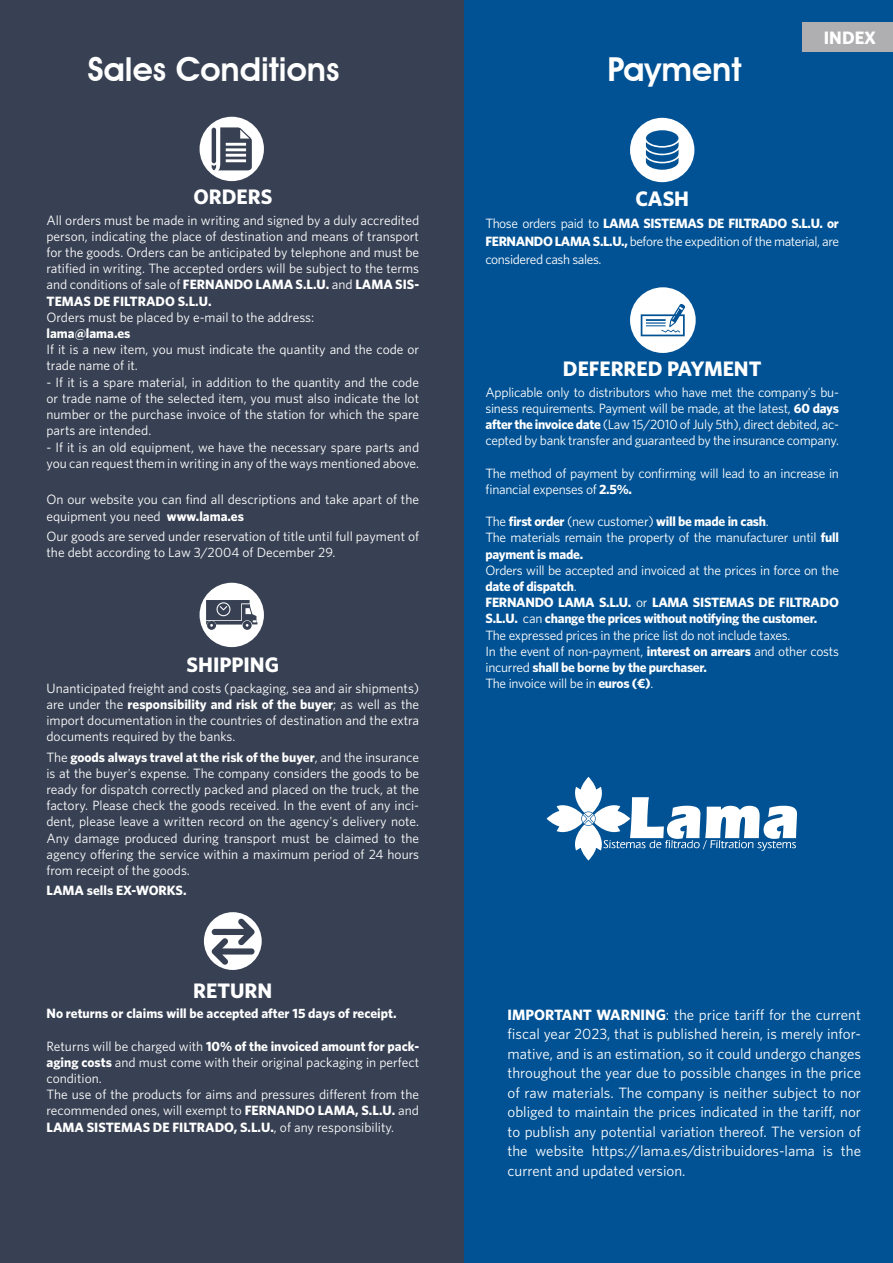
<style>
.page{position:relative;width:893px;height:1263px;background:#fff}
.page>*{position:absolute;margin:0;border:0;box-sizing:border-box;transform-origin:0 0}
.t1{font:600 33px "Avant Garde IT Cby BT";color:#fff}
.t2{font:700 21px "Whitney";color:#fff}
.t3{font:700 18px "Whitney";color:#fff}
.t4{font:15px/19.5px "Whitney";color:#fff;text-align:justify}
.t5{font:13.5px/16.2px "Whitney";color:#fff;text-align:justify}
.t6{font:13.5px/16.2px "Whitney";letter-spacing:-.02em;color:#fff}
.t7{font:700 13.5px "Whitney";color:#fff}
.s1{font-weight:700}
</style>
<div class="page">
<div style="left:463px;top:0;width:430px;height:1263px;background:#005294"></div>
<div style="left:0;top:0;width:463px;height:1263px;background:#384153"></div>
<svg style="left:547px;top:777px;width:250px;height:83px"></svg>
<svg style="left:630px;top:118px;width:64px;height:64px"></svg>
<svg style="left:630px;top:287px;width:66px;height:66px"></svg>
<svg style="left:200px;top:583px;width:64px;height:64px"></svg>
<div style="left:200px;top:117px;width:64px;height:64px;background:#fff;border-radius:50%"></div>
<svg style="left:212px;top:127px;width:40px;height:44px"></svg>
<div style="left:204px;top:912px;width:58px;height:58px;background:#fff;border-radius:50%"></div>
<svg style="left:212px;top:918px;width:43px;height:47px"></svg>
<div style="left:803px;top:22px;width:90px;height:30px;background:#afaeb0"></div>
<h1 class="t1" style="left:88px;top:50px;width:253px">Sales Conditions</h1>
<h1 class="t1" style="left:607px;top:50px;width:136px">Payment</h1>
<h3 class="t3" style="left:815px;top:26px;width:54px">INDEX</h3>
<h3 class="t3" style="left:824px;top:26px;width:54px">INDEX</h3>
<h2 class="t2" style="left:193px;top:183px;width:80px">ORDERS</h2>
<p class="t5" style="left:46px;top:212px;width:374px">All orders must be made in writing and signed by a duly accredited person, indicating the place of destination and means of transport for the goods. Orders can be anticipated by telephone and must be ratified in writing. The accepted orders will be subject to the terms and conditions of sale of <span class="s1">FERNANDO LAMA S.L.U.</span> and <span class="s1">LAMA SIS-TEMAS DE FILTRADO S.L.U.</span></p>
<p class="t5" style="left:46px;top:309px;width:269px">Orders must be placed by e-mail to the address:</p>
<p class="t7" style="left:46px;top:324px;width:86px">lama@lama.es</p>
<p class="t5" style="left:46px;top:341px;width:374px">If it is a new item, you must indicate the quantity and the code or trade name of it.</p>
<p class="t5" style="left:46px;top:374px;width:374px">- If it is a spare material, in addition to the quantity and the code or trade name of the selected item, you must also indicate the lot number or the purchase invoice of the station for which the spare parts are intended.</p>
<p class="t5" style="left:46px;top:438px;width:374px">- If it is an old equipment, we have the necessary spare parts and you can request them in writing in any of the ways mentioned above.</p>
<p class="t5" style="left:46px;top:491px;width:374px">On our website you can find all descriptions and take apart of the equipment you need <span class="s1">www.lama.es</span></p>
<p class="t5" style="left:46px;top:528px;width:374px">Our goods are served under reservation of title until full payment of the debt according to Law 3/2004 of December 29.</p>
<h2 class="t2" style="left:187px;top:651px;width:94px">SHIPPING</h2>
<p class="t5" style="left:46px;top:679px;width:374px">Unanticipated freight and costs (packaging, sea and air shipments) are under the <span class="s1">responsibility and risk of the buyer</span>; as well as the import documentation in the countries of destination and the extra documents required by the banks.</p>
<p class="t5" style="left:46px;top:748px;width:374px">The <span class="s1">goods always travel at the risk of the buyer</span>, and the insurance is at the buyer's expense. The company considers the goods to be ready for dispatch correctly packed and placed on the truck, at the factory. Please check the goods received. In the event of any inci&shy;dent, please leave a written record on the agency's delivery note.<br>Any damage produced during transport must be claimed to the agency offering the service within a maximum period of 24 hours from receipt of the goods.</p>
<p class="t7" style="left:46px;top:882px;width:142px">LAMA sells EX-WORKS.</p>
<h2 class="t2" style="left:193px;top:976px;width:81px">RETURN</h2>
<p class="t7" style="left:46px;top:1004px;width:352px">No returns or claims will be accepted after 15 days of receipt.</p>
<p class="t5" style="left:46px;top:1037px;width:374px;text-align:left">Returns will be charged with <span class="s1">10% of the invoiced amount for pack&shy;aging costs</span> and must come with their original packaging in perfect condition.<br>The use of the products for aims and pressures different from the recommended ones, will exempt to <span class="s1">FERNANDO LAMA, S.L.U.</span> and <span class="s1">LAMA SISTEMAS DE FILTRADO, S.L.U.</span>, of any responsibility.</p>
<h2 class="t2" style="left:635px;top:184px;width:55px">CASH</h2>
<p class="t5" style="left:485px;top:214px;width:355px;line-height:18px">Those orders paid to <span class="s1">LAMA SISTEMAS DE FILTRADO S.L.U. or FERNANDO LAMA S.L.U.,</span> before the expedition of the material, are considered cash sales.</p>
<h2 class="t2" style="left:563px;top:355px;width:200px">DEFERRED PAYMENT</h2>
<p class="t5" style="left:485px;top:383px;width:355px">Applicable only to distributors who have met the company's bu&shy;siness requirements. Payment will be made, at the latest, <span class="s1">60 days after the invoice date</span> (Law 15/2010 of July 5th), direct debited, ac&shy;cepted by bank transfer and guaranteed by the insurance company.</p>
<p class="t6" style="left:485px;top:464px;width:355px">The method of payment by confirming will lead to an increase in financial expenses of <span class="s1">2.5%.</span></p>
<p class="t6" style="left:485px;top:513px;width:355px">The <span class="s1">first order</span> (new customer) <span class="s1">will be made in cash</span>.<br>The materials remain the property of the manufacturer until <span class="s1">full payment is made.</span></p>
<p class="t6" style="left:485px;top:562px;width:355px">Orders will be accepted and invoiced at the prices in force on the <span class="s1">date of dispatch</span>.<br><span class="s1">FERNANDO LAMA S.L.U.</span> or <span class="s1">LAMA SISTEMAS DE FILTRADO S.L.U.</span> can <span class="s1">change the prices without notifying the customer.<br></span>The expressed prices in the price list do not include taxes.<br>In the event of non-payment, <span class="s1">interest on arrears</span> and other costs incurred <span class="s1">shall be borne by the purchaser.<br></span>The invoice will be in <span class="s1">euros (€)</span>.</p>
<p class="t4" style="left:507px;top:1004px;width:355px"><span class="s1">IMPORTANT WARNING</span>: the price tariff for the current fiscal year 2023, that is published herein, is merely infor&shy;mative, and is an estimation, so it could undergo changes throughout the year due to possible changes in the price of raw materials. The company is neither subject to nor obliged to maintain the prices indicated in the tariff, nor to publish any potential variation thereof. The version of the website https://lama.es/distribuidores-lama is the current and updated version.</p>
</div>
